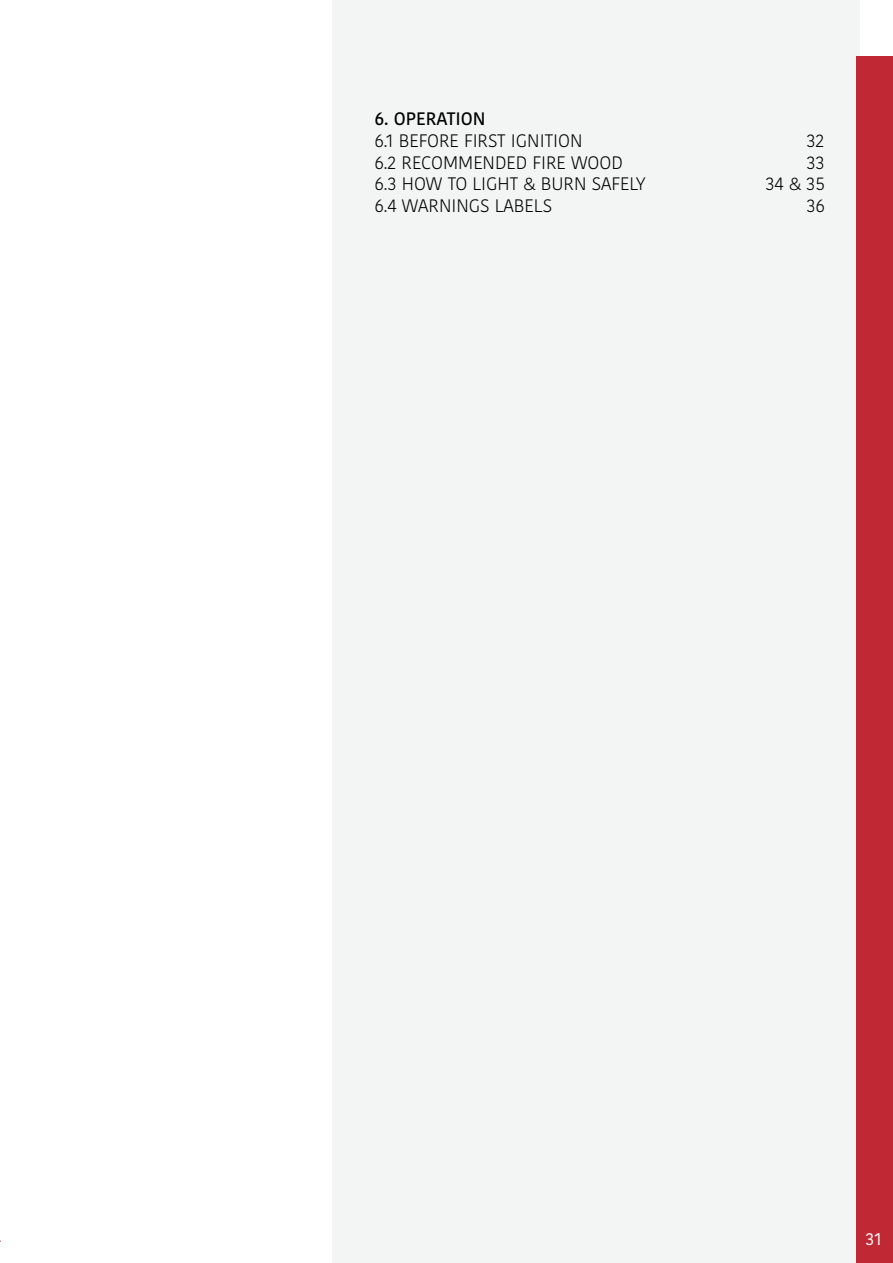
<style>
.page{position:relative;width:893px;height:1263px;background:#fff}
.page>*{position:absolute;margin:0;border:0;box-sizing:border-box;transform-origin:0 0}
.t1{font:300 18px "Kohinoor Bangla";color:#000}
.t2{font:300 18px "Kohinoor Devanagari";color:#000}
.t3{font:500 18px "Kohinoor Bangla";color:#000}
.t4{font:18px "Kohinoor Telugu";color:#fff}
</style>
<div class="page">
<div style="left:332px;top:0;width:528px;height:1263px;background:#f3f4f4"></div>
<div style="left:856px;top:56px;width:37px;height:1207px;background:#c02834"></div>
<p class="t3" style="left:374px;top:105px;width:113px">6. OPERATION</p>
<p class="t2" style="left:374px;top:130px;width:210px">6.1 BEFORE FIRST IGNITION</p>
<p class="t2" style="left:806px;top:130px;width:19px">32</p>
<p class="t1" style="left:374px;top:149px;width:250px">6.2 RECOMMENDED FIRE WOOD</p>
<p class="t1" style="left:806px;top:149px;width:20px">33</p>
<p class="t1" style="left:374px;top:171px;width:273px">6.3 HOW TO LIGHT &amp; BURN SAFELY</p>
<p class="t1" style="left:765px;top:171px;width:61px">34 &amp; 35</p>
<p class="t1" style="left:374px;top:192px;width:179px">6.4 WARNINGS LABELS</p>
<p class="t1" style="left:806px;top:192px;width:20px">36</p>
<p class="t4" style="left:866px;top:1228px;width:18px">31</p>
</div>
